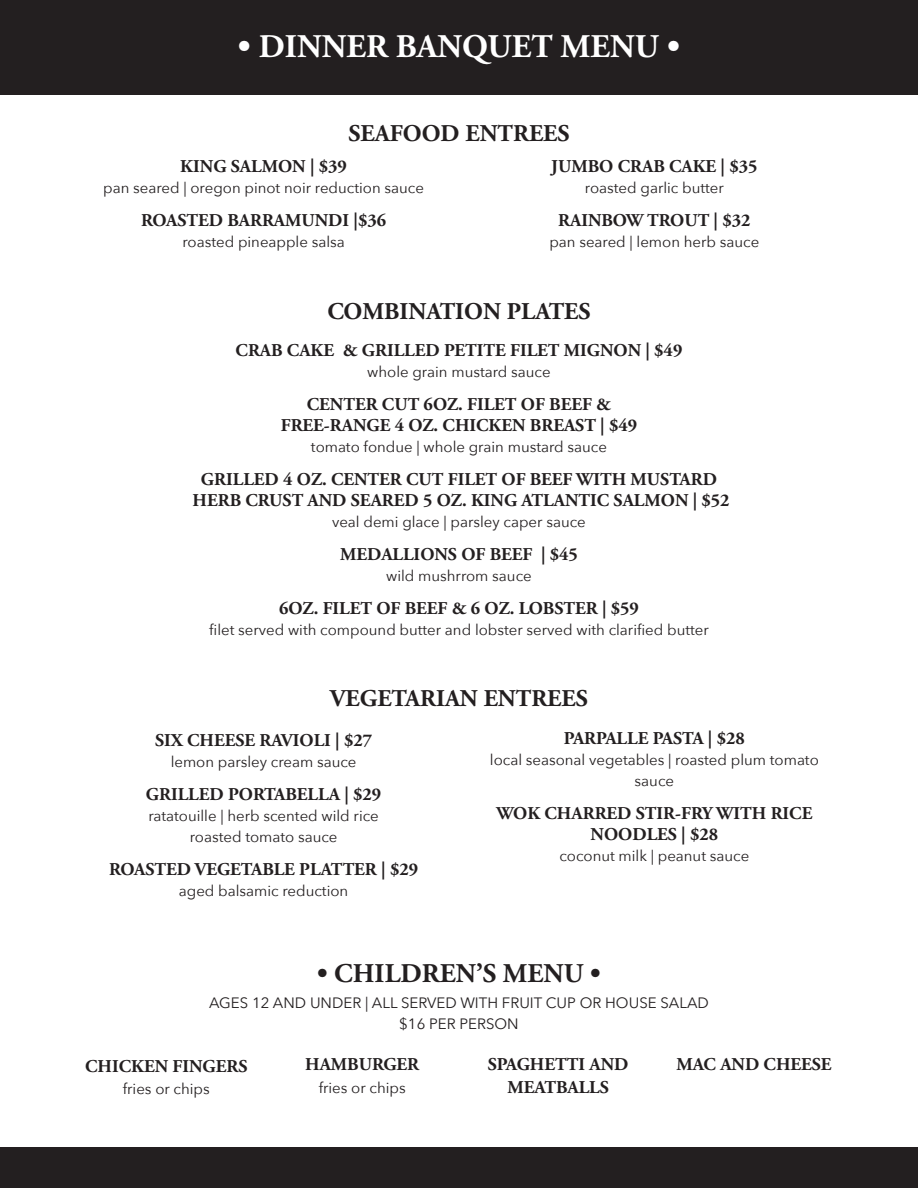
<style>
.page{position:relative;width:918px;height:1188px;background:#fff}
.page>*{position:absolute;margin:0;border:0;box-sizing:border-box;transform-origin:0 0}
.t1{font:700 33px "Adobe Garamond Pro";color:#fff}
.t2{font:700 27px "Adobe Garamond Pro";color:#231f20}
.t3{font:700 24px "Adobe Garamond Pro";color:#231f20}
.t4{font:700 18px/21px "Adobe Garamond Pro";color:#231f20;text-align:center}
.t5{font:15px/21px "Avenir Next";color:#231f20;text-align:center}
</style>
<div class="page">
<div style="left:0;top:1148px;width:918px;height:40px;background:#231f20"></div>
<div style="left:0;top:0;width:918px;height:94px;background:#231f20"></div>
<h1 class="t1" style="left:238px;top:34px;width:444px">• DINNER BANQUET MENU •</h1>
<h3 class="t3" style="left:348px;top:124px;width:223px">SEAFOOD ENTREES</h3>
<p class="t4" style="left:180px;top:158px;width:168px">KING SALMON | $39</p>
<p class="t5" style="left:103px;top:178px;width:322px">pan seared | oregon pinot noir reduction sauce</p>
<p class="t4" style="left:141px;top:212px;width:247px">ROASTED BARRAMUNDI |$36</p>
<p class="t5" style="left:182px;top:232px;width:164px">roasted pineapple salsa</p>
<p class="t4" style="left:551px;top:158px;width:208px">JUMBO CRAB CAKE | $35</p>
<p class="t5" style="left:585px;top:178px;width:140px">roasted garlic butter</p>
<p class="t4" style="left:558px;top:212px;width:194px">RAINBOW TROUT | $32</p>
<p class="t5" style="left:549px;top:232px;width:211px">pan seared | lemon herb sauce</p>
<h3 class="t3" style="left:327px;top:302px;width:265px">COMBINATION PLATES</h3>
<p class="t4" style="left:236px;top:341px;width:448px">CRAB CAKE &amp; GRILLED PETITE FILET MIGNON | $49</p>
<p class="t5" style="left:367px;top:361px;width:185px">whole grain mustard sauce</p>
<p class="t4" style="left:281px;top:395px;width:358px">CENTER CUT 6OZ. FILET OF BEEF &amp;<br>FREE-RANGE 4 OZ. CHICKEN BREAST | $49</p>
<p class="t5" style="left:311px;top:436px;width:298px">tomato fondue | whole grain mustard sauce</p>
<p class="t4" style="left:193px;top:470px;width:539px">GRILLED 4 OZ. CENTER CUT FILET OF BEEF WITH MUSTARD<br>HERB CRUST AND SEARED 5 OZ. KING ATLANTIC SALMON | $52</p>
<p class="t5" style="left:332px;top:511px;width:255px">veal demi glace | parsley caper sauce</p>
<p class="t4" style="left:340px;top:545px;width:239px">MEDALLIONS OF BEEF | $45</p>
<p class="t5" style="left:386px;top:565px;width:147px">wild mushrrom sauce</p>
<p class="t4" style="left:279px;top:599px;width:361px">6OZ. FILET OF BEEF &amp; 6 OZ. LOBSTER | $59</p>
<p class="t5" style="left:209px;top:619px;width:501px">filet served with compound butter and lobster served with clarified butter</p>
<h3 class="t3" style="left:330px;top:689px;width:259px">VEGETARIAN ENTREES</h3>
<p class="t4" style="left:155px;top:731px;width:218px">SIX CHEESE RAVIOLI | $27</p>
<p class="t5" style="left:171px;top:752px;width:187px">lemon parsley cream sauce</p>
<p class="t4" style="left:146px;top:785px;width:237px">GRILLED PORTABELLA | $29</p>
<p class="t5" style="left:148px;top:806px;width:232px">ratatouille | herb scented wild rice roasted tomato sauce</p>
<p class="t4" style="left:109px;top:860px;width:310px">ROASTED VEGETABLE PLATTER | $29</p>
<p class="t5" style="left:179px;top:881px;width:171px">aged balsamic reduction</p>
<p class="t4" style="left:564px;top:729px;width:182px">PARPALLE PASTA | $28</p>
<p class="t5" style="left:490px;top:750px;width:330px">local seasonal vegetables | roasted plum tomato sauce</p>
<p class="t4" style="left:496px;top:804px;width:318px">WOK CHARRED STIR-FRY WITH RICE<br>NOODLES | $28</p>
<p class="t5" style="left:559px;top:846px;width:191px">coconut milk | peanut sauce</p>
<h2 class="t2" style="left:317px;top:963px;width:285px">• CHILDREN’S MENU •</h2>
<p class="t5" style="left:209px;top:992px;width:501px">AGES 12 AND UNDER | ALL SERVED WITH FRUIT CUP OR HOUSE SALAD $16 PER PERSON</p>
<p class="t4" style="left:85px;top:1057px;width:164px">CHICKEN FINGERS</p>
<p class="t5" style="left:123px;top:1079px;width:89px">fries or chips</p>
<p class="t4" style="left:488px;top:1055px;width:142px;line-height:22.5px">SPAGHETTI AND<br>MEATBALLS</p>
<p class="t4" style="left:676px;top:1055px;width:157px">MAC AND CHEESE</p>
<p class="t4" style="left:305px;top:1055px;width:116px">HAMBURGER</p>
<p class="t5" style="left:319px;top:1077px;width:89px">fries or chips</p>
</div>
